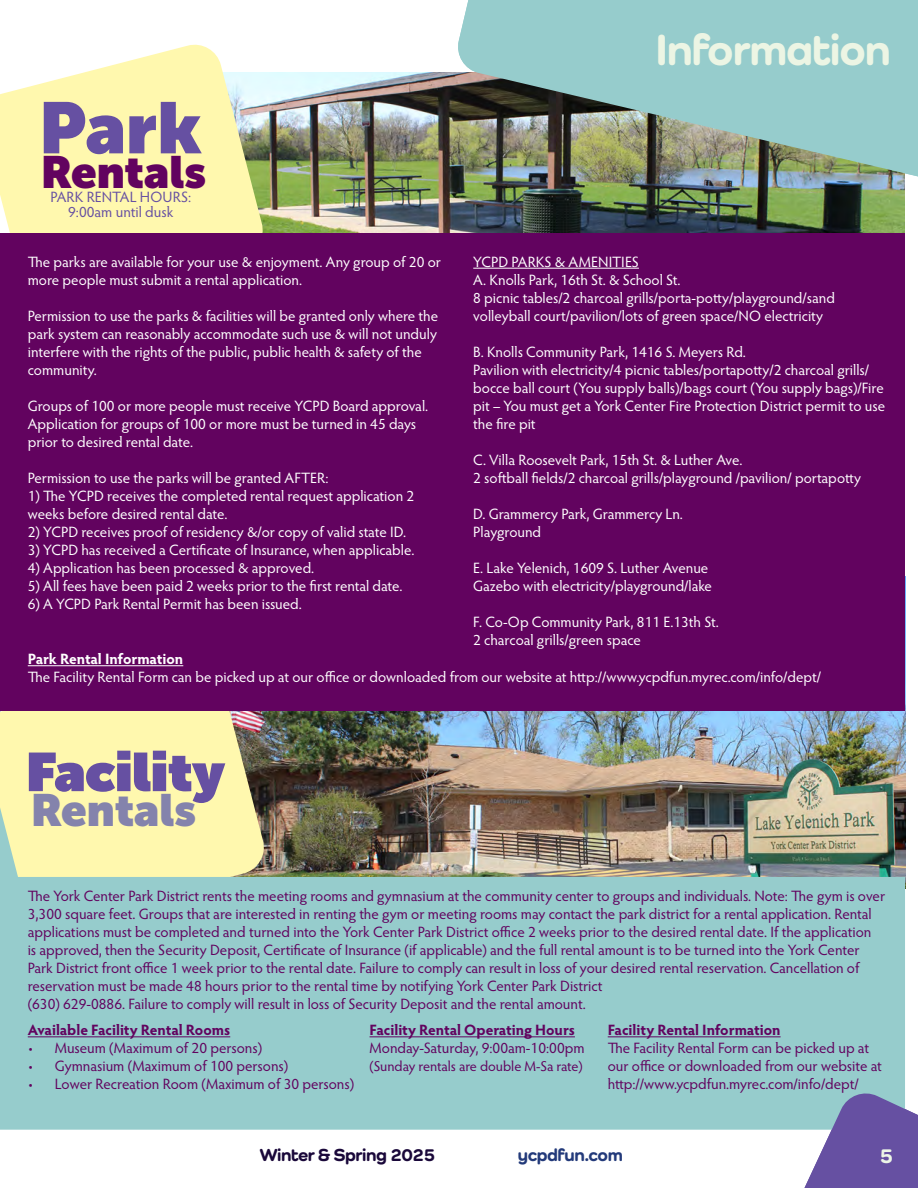
<style>
.page{position:relative;width:918px;height:1188px;background:#fff}
.page>*{position:absolute;margin:0;border:0;box-sizing:border-box;transform-origin:0 0}
.t1{font:900 72px "Museo Sans Display";color:#6650a2}
.t2{font:900 54px "Museo Sans Display";color:#6650a2}
.t3{font:800 45px "Como";letter-spacing:-.025em;color:#ecf5e4}
.t4{font:900 45px "Museo Sans Display";color:#8483ac}
.t5{font:900 45px "Museo Sans Display";color:#62035f}
.t6{font:800 21px "Como";color:#ecf5e6}
.t7{font:800 18px "Como";letter-spacing:-.025em;color:#1a083a}
.t8{font:800 18px "Como";letter-spacing:-.025em;color:#233a7a}
.t9{font:15px/18px "Hypatia Sans Pro";color:#fff}
.t10{font:15px/18px "Hypatia Sans Pro";letter-spacing:-.005em;color:#62035f}
.t11{font:700 15px "Hypatia Sans Pro";letter-spacing:-.005em;color:#62035f}
.t12{font:15px "Hypatia Sans Pro";color:#6650a2}
.t13{font:700 15px "Hypatia Sans Pro";letter-spacing:-.005em;color:#fff}
.t14{font:14.25px "Hypatia Sans Pro";letter-spacing:-.005em;color:#62035f}
</style>
<div class="page">
<img style="left:266px;top:72px;width:638px;height:161px">
<svg style="left:0;top:44px;width:266px;height:189px;background:#f9f5b8"></svg>
<img style="left:267px;top:576px;width:638px;height:301px">
<svg style="left:0;top:711px;width:267px;height:166px;background:#f3eca8"></svg>
<div style="left:0;top:877px;width:905px;height:253px;background:#96cccc"></div>
<hr style="left:608px;top:1036px;width:173px;height:1px;background:#62035f">
<hr style="left:370px;top:1036px;width:205px;height:1px;background:#62035f">
<hr style="left:28px;top:1036px;width:202px;height:1px;background:#62035f">
<svg style="left:766px;top:1090px;width:152px;height:98px"></svg>
<img style="left:455px;top:0;width:463px;height:181px">
<div style="left:0;top:233px;width:904px;height:478px;background:#62035f"></div>
<hr style="left:473px;top:268px;width:166px;height:1px;background:#fff">
<hr style="left:28px;top:665px;width:155px;height:1px;background:#fff">
<p class="t1" style="left:39px;top:86px;width:163px">Park</p>
<p class="t5" style="left:41px;top:146px;width:166px">Rentals</p>
<p class="t12" style="left:50px;top:187px;width:142px">PARK RENTAL HOURS:</p>
<p class="t12" style="left:68px;top:202px;width:107px">9:00am until dusk</p>
<p class="t9" style="left:28px;top:252px;width:415px">The parks are available for your use &amp; enjoyment. Any group of 20 or more people must submit a rental application.</p>
<p class="t9" style="left:28px;top:306px;width:412px">Permission to use the parks &amp; facilities will be granted only where the park system can reasonably accommodate such use &amp; will not unduly interfere with the rights of the public, public health &amp; safety of the community.</p>
<p class="t9" style="left:28px;top:396px;width:402px">Groups of 100 or more people must receive YCPD Board approval.<br>Application for groups of 100 or more must be turned in 45 days prior to desired rental date.</p>
<p class="t9" style="left:28px;top:468px;width:302px">Permission to use the parks will be granted AFTER:</p>
<p class="t9" style="left:28px;top:486px;width:388px">1) The YCPD receives the completed rental request application 2 weeks before desired rental date.</p>
<p class="t9" style="left:28px;top:522px;width:380px">2) YCPD receives proof of residency &amp;/or copy of valid state ID.</p>
<p class="t9" style="left:28px;top:540px;width:388px">3) YCPD has received a Certificate of Insurance, when applicable.</p>
<p class="t9" style="left:28px;top:558px;width:288px">4) Application has been processed &amp; approved.</p>
<p class="t9" style="left:28px;top:576px;width:376px">5) All fees have been paid 2 weeks prior to the first rental date.</p>
<p class="t9" style="left:28px;top:594px;width:275px">6) A YCPD Park Rental Permit has been issued.</p>
<p class="t3" style="left:656px;top:22px;width:237px">Information</p>
<p class="t9" style="left:473px;top:252px;width:167px">YCPD PARKS &amp; AMENITIES</p>
<p class="t9" style="left:473px;top:270px;width:209px">A. Knolls Park, 16th St. &amp; School St.</p>
<p class="t9" style="left:473px;top:288px;width:363px">8 picnic tables/2 charcoal grills/porta-potty/playground/sand volleyball court/pavilion/lots of green space/NO electricity</p>
<p class="t9" style="left:473px;top:342px;width:274px">B. Knolls Community Park, 1416 S. Meyers Rd.</p>
<p class="t9" style="left:473px;top:360px;width:413px">Pavilion with electricity/4 picnic tables/portapotty/2 charcoal grills/ bocce ball court (You supply balls)/bags court (You supply bags)/Fire pit – You must get a York Center Fire Protection District permit to use the fire pit</p>
<p class="t9" style="left:473px;top:450px;width:271px">C. Villa Roosevelt Park, 15th St. &amp; Luther Ave.</p>
<p class="t9" style="left:473px;top:468px;width:389px">2 softball fields/2 charcoal grills/playground /pavilion/ portapotty</p>
<p class="t9" style="left:473px;top:504px;width:211px">D. Grammercy Park, Grammercy Ln.</p>
<p class="t9" style="left:473px;top:522px;width:69px">Playground</p>
<p class="t9" style="left:473px;top:558px;width:237px">E. Lake Yelenich, 1609 S. Luther Avenue</p>
<p class="t9" style="left:473px;top:576px;width:240px">Gazebo with electricity/playground/lake</p>
<p class="t9" style="left:473px;top:612px;width:247px">F. Co-Op Community Park, 811 E.13th St.</p>
<p class="t9" style="left:473px;top:630px;width:169px">2 charcoal grills/green space</p>
<p class="t13" style="left:28px;top:649px;width:157px">Park Rental Information</p>
<p class="t9" style="left:28px;top:668px;width:795px">The Facility Rental Form can be picked up at our office or downloaded from our website at http://www.ycpdfun.myrec.com/info/dept/</p>
<h2 class="t2" style="left:26px;top:740px;width:200px">Facility</h2>
<p class="t4" style="left:31px;top:784px;width:166px">Rentals</p>
<p class="t10" style="left:28px;top:886px;width:859px">The York Center Park District rents the meeting rooms and gymnasium at the community center to groups and individuals. Note: The gym is over 3,300 square feet. Groups that are interested in renting the gym or meeting rooms may contact the park district for a rental application. Rental applications must be completed and turned into the York Center Park District office 2 weeks prior to the desired rental date. If the application<br>is approved, then the Security Deposit, Certificate of Insurance (if applicable) and the full rental amount is to be turned into the York Center Park District front office 1 week prior to the rental date. Failure to comply can result in loss of your desired rental reservation. Cancellation of reservation must be made 48 hours prior to the rental time by notifying York Center Park District</p>
<p class="t10" style="left:28px;top:994px;width:559px">(630) 629-0886. Failure to comply will result in loss of Security Deposit and the rental amount.</p>
<p class="t11" style="left:28px;top:1020px;width:204px">Available Facility Rental Rooms</p>
<p class="t10" style="left:28px;top:1039px;width:236px">• Museum (Maximum of 20 persons)</p>
<p class="t10" style="left:28px;top:1057px;width:262px">• Gymnasium (Maximum of 100 persons)</p>
<p class="t10" style="left:28px;top:1075px;width:328px">• Lower Recreation Room (Maximum of 30 persons)</p>
<p class="t11" style="left:370px;top:1020px;width:207px">Facility Rental Operating Hours</p>
<p class="t10" style="left:370px;top:1039px;width:217px">Monday-Saturday, 9:00am-10:00pm</p>
<p class="t14" style="left:370px;top:1056px;width:215px">(Sunday rentals are double M-Sa rate)</p>
<p class="t11" style="left:608px;top:1020px;width:174px">Facility Rental Information</p>
<p class="t10" style="left:608px;top:1039px;width:276px">The Facility Rental Form can be picked up at our office or downloaded from our website at</p>
<p class="t10" style="left:608px;top:1075px;width:253px">http://www.ycpdfun.myrec.com/info/dept/</p>
<p class="t7" style="left:260px;top:1143px;width:177px">Winter &amp; Spring 2025</p>
<p class="t8" style="left:518px;top:1144px;width:107px">ycpdfun.com</p>
<p class="t6" style="left:880px;top:1142px;width:15px">5</p>
</div>
